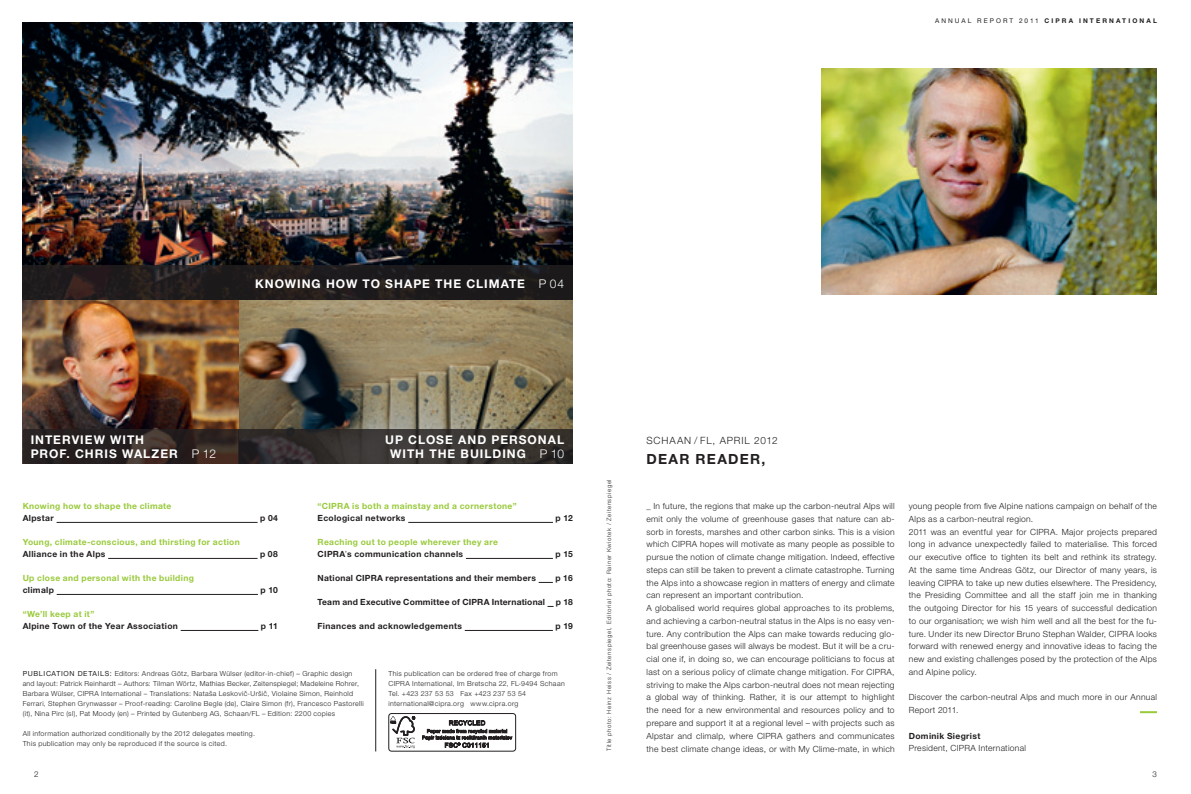
<style>
.page{position:relative;width:1191px;height:794px;background:#fff}
.page>*{position:absolute;margin:0;border:0;box-sizing:border-box;transform-origin:0 0}
.t1{font:700 14px "Helvetica Neue LT Pro";letter-spacing:.09em;color:#231f20}
.t2{font:700 12px/14.4px "Helvetica Neue LT Pro";letter-spacing:.085em;color:#fff;text-align:center}
.t3{font:300 10px "Helvetica Neue LT Pro";letter-spacing:.08em;color:#231f20}
.t4{font:300 8.5px/12.8px "Helvetica Neue LT Pro";letter-spacing:.03em;color:#231f20}
.t5{font:700 8.5px "Helvetica Neue LT Pro";letter-spacing:.04em;color:#231f20}
.t6{font:700 8.5px "Helvetica Neue LT Pro";letter-spacing:.04em;color:#99ca3b}
.t7{font:300 8px "Helvetica Neue LT Pro";color:#231f20}
.t8{font:300 7px/10px "Helvetica Neue LT Pro";letter-spacing:.05em;color:#231f20}
.t9{font:7px "Helvetica Neue LT Pro";color:#231f20}
.t10{font:700 6.5px "Helvetica Neue LT Pro";letter-spacing:.325em;color:#231f20}
.t11{font:300 6px "Helvetica Neue LT Pro";letter-spacing:.105em;color:#231f20}
.s1{font-weight:400}
.s2{font-weight:300}
</style>
<div class="page">
<img style="left:23px;top:23px;width:550px;height:407px">
<svg style="left:1140px;top:711px;width:17px;height:2px"></svg>
<svg style="left:238px;top:430px;width:335px;height:34px;background:#35312f"></svg>
<hr style="left:57px;top:522px;width:200px;height:1px;background:#231f20">
<hr style="left:108px;top:558px;width:149px;height:1px;background:#231f20">
<hr style="left:57px;top:594px;width:201px;height:1px;background:#231f20">
<hr style="left:181px;top:630px;width:77px;height:1px;background:#231f20">
<hr style="left:375px;top:669px;width:1px;height:82px;background:#231f20">
<hr style="left:408px;top:522px;width:145px;height:1px;background:#231f20">
<hr style="left:466px;top:558px;width:87px;height:1px;background:#231f20">
<svg style="left:538px;top:582px;width:15px;height:1px"></svg>
<hr style="left:465px;top:630px;width:88px;height:1px;background:#231f20">
<div style="left:23px;top:266px;width:550px;height:34px;background:#231f20"></div>
<img style="left:821px;top:68px;width:336px;height:227px">
<svg style="left:23px;top:430px;width:215px;height:34px;background:#2e2422"></svg>
<div style="left:388px;top:713px;width:128px;height:38px;border:1px solid #231f20;border-radius:3px"></div>
<svg style="left:390px;top:716px;width:25px;height:32px"></svg>
<svg style="left:422px;top:720px;width:90px;height:27px"></svg>
<p class="t10" style="left:935px;top:16px;width:223px"><span class="s1">ANNUA L REPORT 2011</span> Cipra I nternational</p>
<h2 class="t2" style="left:255px;top:276px;width:310px">Knowing how to shape the climate <span class="s2">p 04</span></h2>
<h2 class="t2" style="left:31px;top:432px;width:187px;text-align:left">Interview with<br>Prof. chris walzer <span class="s2">p 12</span></h2>
<h2 class="t2" style="left:385px;top:432px;width:181px">Up close and personal with the building <span class="s2">p 10</span></h2>
<p class="t6" style="left:317px;top:501px;width:17px">“CIPRA</p>
<p class="t6" style="left:352px;top:501px;width:166px">is both a mainstay and a cornerstone”</p>
<p class="t5" style="left:317px;top:513px;width:89px">Ecological networks</p>
<p class="t5" style="left:555px;top:513px;width:19px">p 12</p>
<p class="t6" style="left:317px;top:537px;width:182px">Reaching out to people wherever they are</p>
<p class="t5" style="left:317px;top:549px;width:13px">CIPRA</p>
<p class="t5" style="left:345px;top:549px;width:120px"><span class="s2">’</span>s communication channels</p>
<p class="t5" style="left:555px;top:549px;width:19px">p 15</p>
<p class="t5" style="left:317px;top:573px;width:51px">National CIPRA</p>
<p class="t5" style="left:385px;top:573px;width:152px">representations and their members</p>
<p class="t5" style="left:555px;top:573px;width:19px">p 16</p>
<p class="t5" style="left:317px;top:597px;width:158px">Team and Executive Committee of CIPRA</p>
<p class="t5" style="left:492px;top:597px;width:55px">International</p>
<p class="t5" style="left:556px;top:597px;width:18px">p 18</p>
<p class="t5" style="left:317px;top:621px;width:146px">Finances and acknowledgements</p>
<p class="t5" style="left:555px;top:621px;width:19px">p 19</p>
<p class="t6" style="left:23px;top:501px;width:150px">Knowing how to shape the climate</p>
<p class="t5" style="left:23px;top:513px;width:33px">Alpstar</p>
<p class="t5" style="left:260px;top:513px;width:19px">p 04</p>
<p class="t6" style="left:23px;top:537px;width:219px">Young, climate-conscious, and thirsting for action</p>
<p class="t5" style="left:23px;top:549px;width:84px">Alliance in the Alps</p>
<p class="t5" style="left:260px;top:549px;width:19px">p 08</p>
<p class="t6" style="left:23px;top:573px;width:173px">Up close and personal with the building</p>
<p class="t5" style="left:23px;top:585px;width:33px">climalp</p>
<p class="t5" style="left:260px;top:585px;width:19px">p 10</p>
<p class="t6" style="left:23px;top:609px;width:73px">“We’ll keep at it”</p>
<p class="t5" style="left:23px;top:621px;width:157px">Alpine Town of the Year Association</p>
<p class="t5" style="left:261px;top:621px;width:18px">p 11</p>
<p class="t9" style="left:23px;top:669px;width:40px">PUBLICATION</p>
<p class="t8" style="left:23px;top:668px;width:342px;text-indent:55px"><span class="s1">DETAILS:</span> Editors: Andreas Götz, Barbara Wülser (editor-in-chief) – Graphic design and layout: Patrick Reinhardt – Authors: Tilman Wörtz, Mathias Becker, Zeitenspiegel; Madeleine Rohrer, Barbara Wülser, CIPRA International – Translations: Nataša Leskovič-Uršič, Violaine Simon, Reinhold Ferrari, Stephen Grynwasser – Proof-reading: Caroline Begle (de), Claire Simon (fr), Francesco Pastorelli (it), Nina Pirc (sl), Pat Moody (en) – Printed by Gutenberg AG, Schaan/FL – Edition: 2200 copies</p>
<p class="t8" style="left:23px;top:728px;width:234px">All information authorized conditionally by the 2012 delegates meeting.<br>This publication may only be reproduced if the source is cited.</p>
<p class="t8" style="left:388px;top:668px;width:178px">This publication can be ordered free of charge from CIPRA International, Im Bretscha 22, FL-9494 Schaan Tel. +423 237 53 53 Fax +423 237 53 54 international@cipra.org www.cipra.org</p>
<p class="t11" style="left:605px;top:751px;width:273px;rotate:-90deg">Title photo: Heinz Heiss / Zeitenspiegel, Editorial photo: Rainer Kwiotek / Zeitenspiegel</p>
<p class="t3" style="left:646px;top:434px;width:87px">Schaan / FL, April</p>
<p class="t3" style="left:754px;top:434px;width:25px">2012</p>
<h1 class="t1" style="left:646px;top:450px;width:120px">Dear Reader,</h1>
<p class="t4" style="left:646px;top:499px;width:250px">_ In future, the regions that make up the carbon-neutral Alps will emit only the volume of greenhouse gases that nature can ab&shy;sorb in forests, marshes and other carbon sinks. This is a vision which CIPRA hopes will motivate as many people as possible to pursue the notion of climate change mitigation. Indeed, effective steps can still be taken to prevent a climate catastrophe. Turning the Alps into a showcase region in matters of energy and climate can represent an important contribution.<br>A globalised world requires global approaches to its problems, and achieving a carbon-neutral status in the Alps is no easy ven&shy;ture. Any contribution the Alps can make towards reducing glo&shy;bal greenhouse gases will always be modest. But it will be a cru&shy;cial one if, in doing so, we can encourage politicians to focus at last on a serious policy of climate change mitigation. For CIPRA, striving to make the Alps carbon-neutral does not mean rejecting a global way of thinking. Rather, it is our attempt to highlight the need for a new environmental and resources policy and to prepare and support it at a regional level – with projects such as Alpstar and climalp, where CIPRA gathers and communicates the best climate change ideas, or with My Clime-mate, in which</p>
<p class="t4" style="left:909px;top:499px;width:250px">young people from five Alpine nations campaign on behalf of the Alps as a carbon-neutral region.<br>2011 was an eventful year for CIPRA. Major projects prepared long in advance unexpectedly failed to materialise. This forced our executive office to tighten its belt and rethink its strategy.<br>At the same time Andreas Götz, our Director of many years, is leaving CIPRA to take up new duties elsewhere. The Presidency, the Presiding Committee and all the staff join me in thanking the outgoing Director for his 15 years of successful dedication to our organisation; we wish him well and all the best for the fu&shy;ture. Under its new Director Bruno Stephan Walder, CIPRA looks forward with renewed energy and innovative ideas to facing the new and existing challenges posed by the protection of the Alps and Alpine policy.</p>
<p class="t4" style="left:909px;top:691px;width:250px">Discover the carbon-neutral Alps and much more in our Annual<br>Report 2011.</p>
<p class="t5" style="left:909px;top:730px;width:73px">Dominik Siegrist</p>
<p class="t4" style="left:909px;top:742px;width:119px">President, CIPRA International</p>
<p class="t7" style="left:34px;top:769px;width:6px">2</p>
<p class="t7" style="left:1152px;top:769px;width:6px">3</p>
</div>
